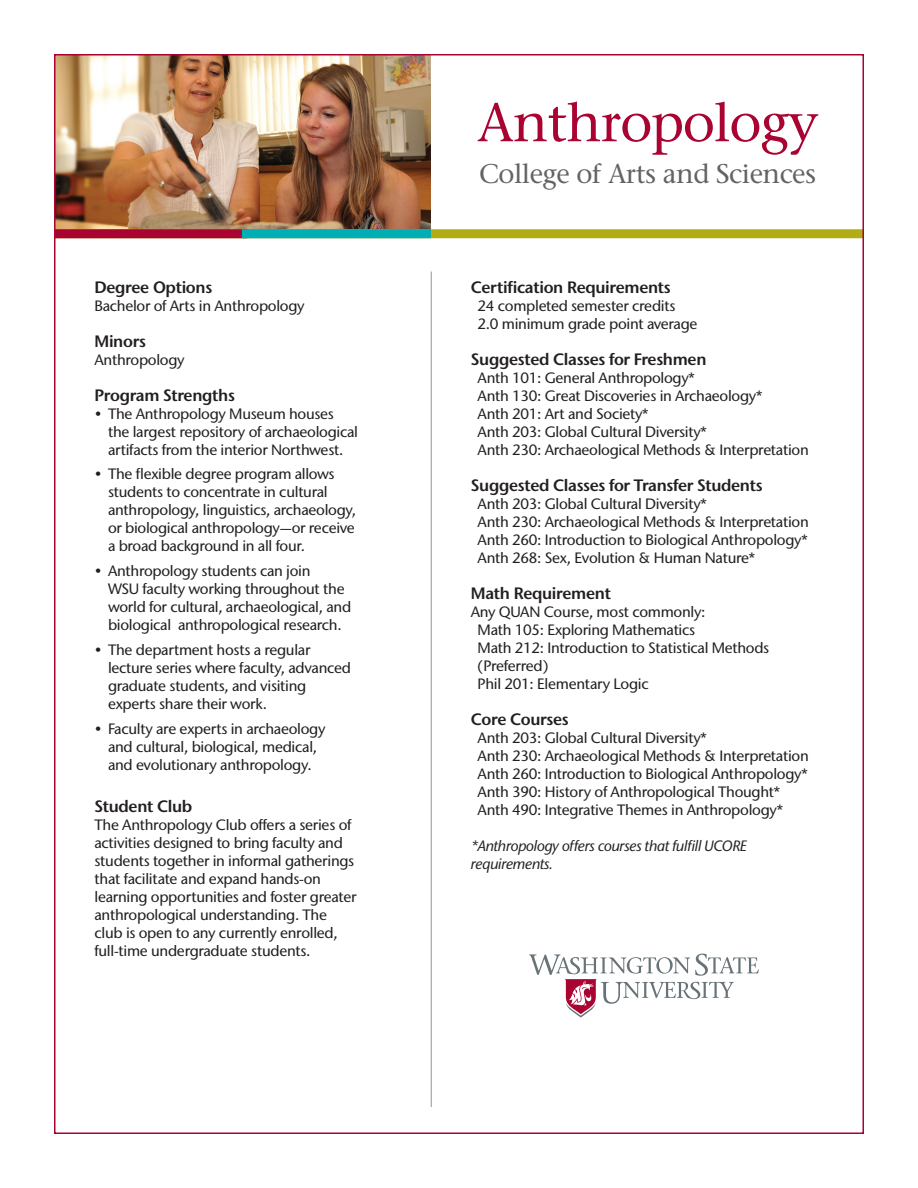
<style>
.page{position:relative;width:918px;height:1188px;background:#fff}
.page>*{position:absolute;margin:0;border:0;box-sizing:border-box;transform-origin:0 0}
.t1{font:500 54px "Stone Serif Std";letter-spacing:-.02em;color:#a90332}
.t2{font:500 27px "Stone Serif Std";letter-spacing:-.02em;color:#636366}
.t3{font:600 16.5px "Stone Sans IIITC Std";letter-spacing:-.02em;color:#231f20}
.t4{font:500 15px/18px "Stone Sans IIITC Std";letter-spacing:-.02em;color:#231f20}
.t5{font:italic 500 15px/18px "Stone Sans IIITC Std";letter-spacing:-.02em;color:#231f20}
</style>
<div class="page">
<hr style="left:431px;top:272px;width:1px;height:835px;background:#939598">
<svg style="left:529px;top:954px;width:230px;height:64px"></svg>
<img style="left:57px;top:57px;width:374px;height:172px">
<div style="left:54px;top:229px;width:809px;height:9px;background:#b2ad15"></div>
<div style="left:55px;top:229px;width:192px;height:9px;background:#a90332"></div>
<div style="left:242px;top:229px;width:189px;height:9px;background:#00aeb6"></div>
<p class="t3" style="left:94px;top:277px;width:119px">Degree Options</p>
<p class="t4" style="left:94px;top:296px;width:212px">Bachelor of Arts in Anthropology</p>
<p class="t3" style="left:94px;top:331px;width:53px">Minors</p>
<p class="t4" style="left:94px;top:350px;width:92px">Anthropology</p>
<p class="t3" style="left:94px;top:385px;width:142px">Program Strengths</p>
<p class="t4" style="left:108px;top:404px;width:251px;text-indent:-14px">• The Anthropology Museum houses the largest repository of archaeological artifacts from the interior Northwest.</p>
<p class="t4" style="left:108px;top:465px;width:250px;text-indent:-14px">• The flexible degree program allows students to concentrate in cultural anthropology, linguistics, archaeology, or biological anthropology—or receive a broad background in all four.</p>
<p class="t4" style="left:108px;top:562px;width:245px;text-indent:-14px">• Anthropology students can join<br>WSU faculty working throughout the world for cultural, archaeological, and biological anthropological research.</p>
<p class="t4" style="left:108px;top:641px;width:245px;text-indent:-14px">• The department hosts a regular lecture series where faculty, advanced graduate students, and visiting experts share their work.</p>
<p class="t4" style="left:94px;top:719px;width:233px;text-align:center">• Faculty are experts in archaeology and cultural, biological, medical, and evolutionary anthropology.</p>
<p class="t3" style="left:94px;top:796px;width:99px">Student Club</p>
<p class="t4" style="left:94px;top:816px;width:263px">The Anthropology Club offers a series of activities designed to bring faculty and students together in informal gatherings that facilitate and expand hands-on learning opportunities and foster greater anthropological understanding. The club is open to any currently enrolled, full-time undergraduate students.</p>
<p class="t1" style="left:477px;top:90px;width:343px">Anthropology</p>
<p class="t2" style="left:479px;top:158px;width:338px">College of Arts and Sciences</p>
<p class="t3" style="left:471px;top:277px;width:201px">Certification Requirements</p>
<p class="t4" style="left:478px;top:296px;width:199px">24 completed semester credits</p>
<p class="t4" style="left:478px;top:314px;width:221px">2.0 minimum grade point average</p>
<p class="t3" style="left:471px;top:349px;width:237px">Suggested Classes for Freshmen</p>
<p class="t4" style="left:478px;top:368px;width:219px">Anth 101: General Anthropology*</p>
<p class="t4" style="left:478px;top:386px;width:286px">Anth 130: Great Discoveries in Archaeology*</p>
<p class="t4" style="left:478px;top:404px;width:172px">Anth 201: Art and Society*</p>
<p class="t4" style="left:478px;top:422px;width:231px">Anth 203: Global Cultural Diversity*</p>
<p class="t4" style="left:478px;top:440px;width:333px">Anth 230: Archaeological Methods &amp; Interpretation</p>
<p class="t3" style="left:471px;top:475px;width:293px">Suggested Classes for Transfer Students</p>
<p class="t4" style="left:478px;top:494px;width:231px">Anth 203: Global Cultural Diversity*</p>
<p class="t4" style="left:478px;top:512px;width:333px">Anth 230: Archaeological Methods &amp; Interpretation</p>
<p class="t4" style="left:478px;top:530px;width:332px">Anth 260: Introduction to Biological Anthropology*<br>Anth 268: Sex, Evolution &amp; Human Nature*</p>
<p class="t3" style="left:471px;top:583px;width:142px">Math Requirement</p>
<p class="t4" style="left:471px;top:602px;width:236px">Any QUAN Course, most commonly:</p>
<p class="t4" style="left:478px;top:620px;width:219px">Math 105: Exploring Mathematics</p>
<p class="t4" style="left:478px;top:638px;width:293px">Math 212: Introduction to Statistical Methods (Preferred)</p>
<p class="t4" style="left:478px;top:674px;width:173px">Phil 201: Elementary Logic</p>
<p class="t3" style="left:471px;top:709px;width:99px">Core Courses</p>
<p class="t4" style="left:478px;top:728px;width:231px">Anth 203: Global Cultural Diversity*</p>
<p class="t4" style="left:478px;top:746px;width:333px">Anth 230: Archaeological Methods &amp; Interpretation</p>
<p class="t4" style="left:478px;top:764px;width:332px">Anth 260: Introduction to Biological Anthropology*</p>
<p class="t4" style="left:478px;top:782px;width:304px">Anth 390: History of Anthropological Thought*</p>
<p class="t4" style="left:478px;top:800px;width:307px">Anth 490: Integrative Themes in Anthropology*</p>
<p class="t5" style="left:471px;top:836px;width:278px">*Anthropology offers courses that fulfill UCORE requirements.</p>
</div>
